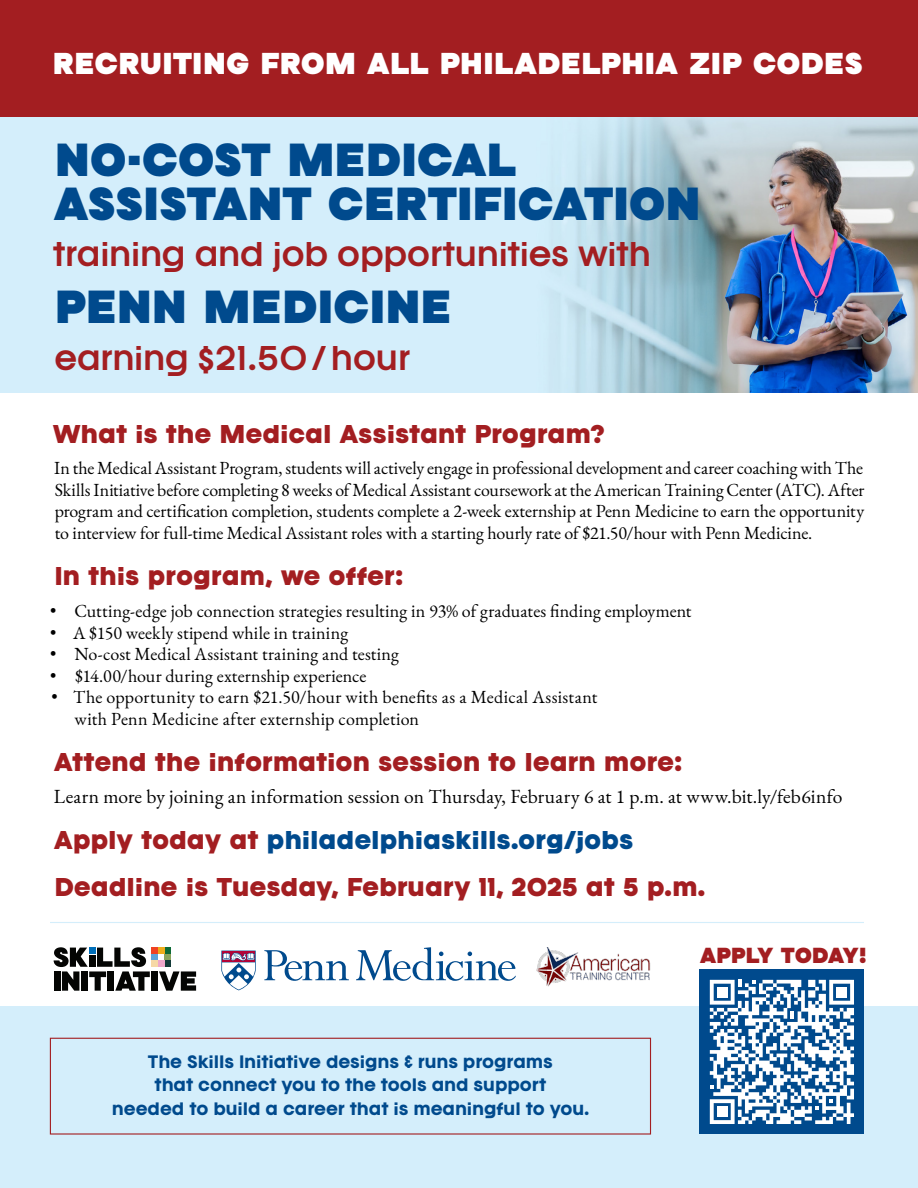
<style>
.page{position:relative;width:918px;height:1188px;background:#fff}
.page>*{position:absolute;margin:0;border:0;box-sizing:border-box;transform-origin:0 0}
.t1{font:900 40.5px "Franie";letter-spacing:-.02em;color:#004a8d}
.t2{font:600 30px "Franie";letter-spacing:-.005em;color:#a31e21}
.t3{font:900 26.4px "Franie";letter-spacing:-.005em;color:#fff}
.t4{font:800 22.5px "Franie";letter-spacing:-.005em;color:#a31e21}
.t5{font:800 22.5px "Franie";letter-spacing:-.005em;color:#004a8d}
.t6{font:19.5px "EB Garamond";letter-spacing:.01em;color:#000}
.t7{font:900 19.05px "Franie";letter-spacing:-.02em;color:#a31e21}
.t8{font:18px/21.6px "EB Garamond";letter-spacing:.005em;color:#000;text-align:justify}
.t9{font:700 15.75px "Franie";letter-spacing:-.005em;color:#004a8d}
.s1{color:#a31e21}
</style>
<div class="page">
<div style="left:0;top:0;width:918px;height:393px;background:#d4eefb"></div>
<img style="left:555px;top:117px;width:363px;height:276px">
<div style="left:0;top:1007px;width:918px;height:181px;background:#d4eefb"></div>
<div style="left:0;top:0;width:918px;height:117px;background:#a31e21"></div>
<svg style="left:221px;top:951px;width:35px;height:39px"></svg>
<svg style="left:264px;top:950px;width:85px;height:31px"></svg>
<svg style="left:356px;top:947px;width:160px;height:34px"></svg>
<img style="left:536px;top:947px;width:115px;height:40px">
<div style="left:700px;top:970px;width:164px;height:164px;background:#004a8d"></div>
<div style="left:152px;top:971px;width:6px;height:20px;background:#040503"></div>
<svg style="left:159px;top:971px;width:37px;height:20px"></svg>
<div style="left:164px;top:954px;width:7px;height:6px;background:#89a35c"></div>
<div style="left:164px;top:948px;width:7px;height:6px;background:#0d6a37"></div>
<svg style="left:158px;top:948px;width:6px;height:6px"></svg>
<div style="left:151px;top:954px;width:7px;height:6px;background:#5ca3d9"></div>
<div style="left:151px;top:948px;width:7px;height:6px;background:#ef4222"></div>
<div style="left:164px;top:960px;width:7px;height:7px;background:#123a38"></div>
<div style="left:158px;top:960px;width:6px;height:7px;background:#eda7ca"></div>
<div style="left:151px;top:960px;width:7px;height:7px;background:#f6d8a6"></div>
<svg style="left:54px;top:947px;width:96px;height:44px"></svg>
<svg style="left:710px;top:980px;width:144px;height:144px"></svg>
<div style="left:717px;top:987px;width:11px;height:11px;background:#fff"></div>
<div style="left:836px;top:987px;width:11px;height:11px;background:#fff"></div>
<div style="left:717px;top:1106px;width:11px;height:11px;background:#fff"></div>
<div style="left:50px;top:1038px;width:601px;height:97px;border:1px solid #a31e21"></div>
<hr style="left:50px;top:922px;width:814px;height:1px;background:#d4eefb">
<p class="t3" style="left:53px;top:42px;width:812px">RECRUITING FROM ALL PHILADELPHIA ZIP CODES</p>
<p class="t1" style="left:54px;top:128px;width:464px">NO-COST MEDICAL</p>
<p class="t1" style="left:53px;top:172px;width:649px">ASSISTANT CERTIFICATION</p>
<p class="t2" style="left:53px;top:233px;width:599px">training and job opportunities with</p>
<p class="t1" style="left:54px;top:275px;width:399px">PENN MEDICINE</p>
<p class="t2" style="left:54px;top:337px;width:357px">earning $21.50 / hour</p>
<p class="t4" style="left:53px;top:417px;width:553px">What is the Medical Assistant Program?</p>
<p class="t8" style="left:54px;top:457px;width:812px">In the Medical Assistant Program, students will actively engage in professional development and career coaching with The Skills Initiative before completing 8 weeks of Medical Assistant coursework at the American Training Center (ATC). After program and certification completion, students complete a 2-week externship at Penn Medicine to earn the opportunity to interview for full-time Medical Assistant roles with a starting hourly rate of $21.50/hour with Penn Medicine.</p>
<p class="t4" style="left:54px;top:559px;width:351px">In this program, we offer:</p>
<p class="t8" style="left:50px;top:600px;width:643px">• Cutting-edge job connection strategies resulting in 93% of graduates finding employment</p>
<p class="t8" style="left:50px;top:622px;width:300px">• A $150 weekly stipend while in training</p>
<p class="t8" style="left:50px;top:643px;width:351px">• No-cost Medical Assistant training and testing</p>
<p class="t8" style="left:50px;top:665px;width:318px">• $14.00/hour during externship experience</p>
<p class="t8" style="left:74px;top:687px;width:525px;text-indent:-23px">• The opportunity to earn $21.50/hour with benefits as a Medical Assistant with Penn Medicine after externship completion</p>
<p class="t4" style="left:54px;top:745px;width:631px">Attend the information session to learn more:</p>
<p class="t6" style="left:54px;top:784px;width:790px">Learn more by joining an information session on Thursday, February 6 at 1 p.m. at www.bit.ly/feb6info</p>
<p class="t5" style="left:54px;top:823px;width:581px"><span class="s1">Apply today at</span> philadelphiaskills.org/jobs</p>
<p class="t4" style="left:54px;top:870px;width:652px">Deadline is Tuesday, February 11, 2025 at 5 p.m.</p>
<p class="t9" style="left:148px;top:1050px;width:406px">The Skills Initiative designs &amp; runs programs</p>
<p class="t9" style="left:155px;top:1074px;width:393px">that connect you to the tools and support</p>
<p class="t9" style="left:112px;top:1097px;width:479px">needed to build a career that is meaningful to you.</p>
<p class="t7" style="left:700px;top:940px;width:169px">APPLY TODAY!</p>
</div>
